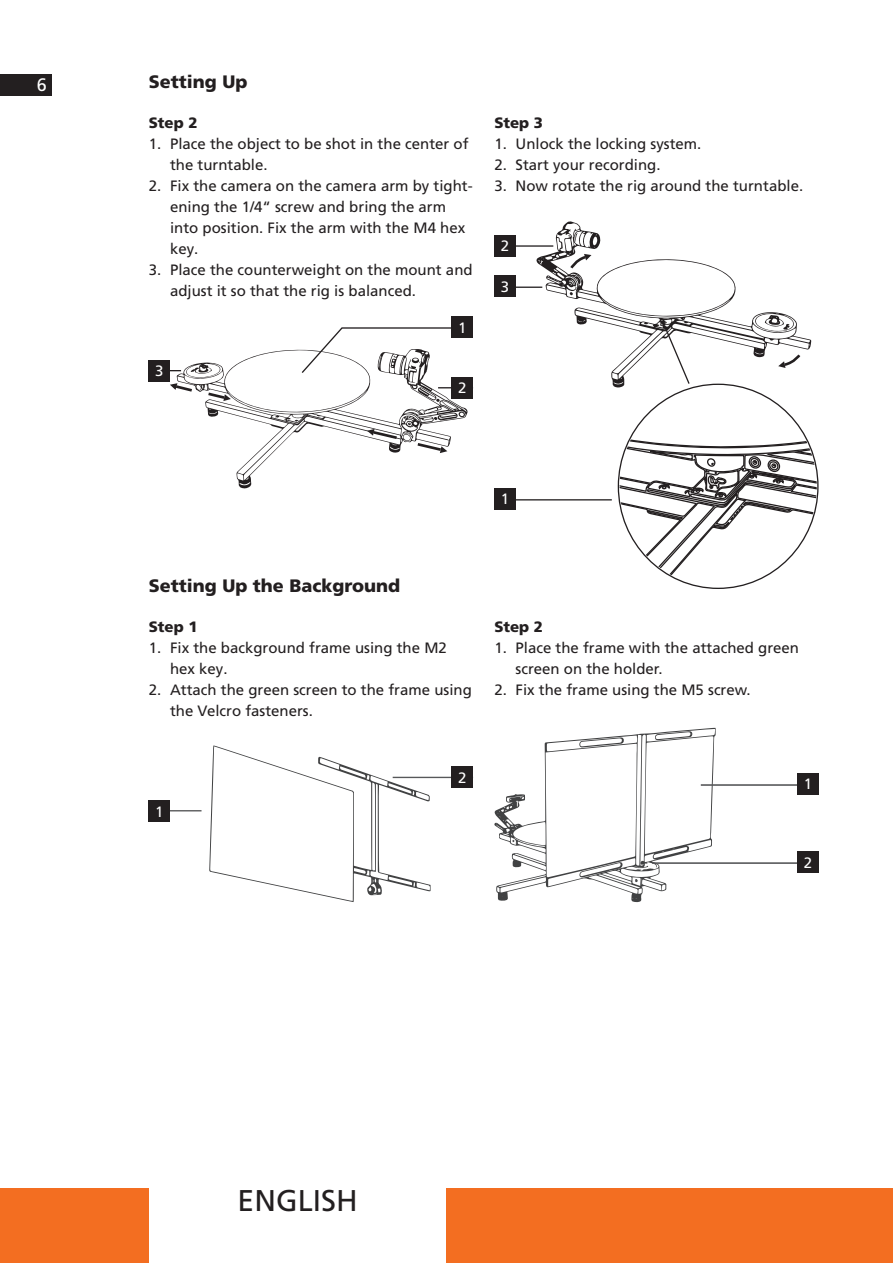
<style>
.page{position:relative;width:893px;height:1263px;background:#fff}
.page>*{position:absolute;margin:0;border:0;box-sizing:border-box;transform-origin:0 0}
.t1{font:30px "Frutiger LT Pro";color:#231f20}
.t2{font:900 18px "Frutiger LT Pro";color:#231f20}
.t3{font:18px "Frutiger LT Pro";color:#fff}
.t4{font:15px/21px "Frutiger LT Pro";color:#231f20}
.t5{font:900 15px "Frutiger LT Pro";color:#231f20}
.t6{font:15px "Frutiger LT Pro";color:#fff}
</style>
<div class="page">
<div style="left:0;top:1188px;width:149px;height:75px;background:#f36e21"></div>
<div style="left:446px;top:1188px;width:447px;height:75px;background:#f36e21"></div>
<div style="left:0;top:74px;width:51px;height:22px;background:#231f20"></div>
<svg style="left:555px;top:221px;width:256px;height:164px"></svg>
<svg style="left:765px;top:315px;width:25px;height:15px"></svg>
<svg style="left:568px;top:231px;width:10px;height:11px"></svg>
<svg style="left:494px;top:245px;width:197px;height:256px"></svg>
<svg style="left:619px;top:385px;width:198px;height:202px"></svg>
<svg style="left:569px;top:254px;width:22px;height:16px"></svg>
<svg style="left:778px;top:353px;width:24px;height:15px"></svg>
<div style="left:494px;top:235px;width:22px;height:21px;background:#231f20"></div>
<div style="left:494px;top:275px;width:22px;height:22px;background:#231f20"></div>
<div style="left:494px;top:488px;width:22px;height:21px;background:#231f20"></div>
<svg style="left:209px;top:745px;width:222px;height:157px"></svg>
<hr style="left:149px;top:810px;width:53px;height:1px;background:#57585a">
<hr style="left:393px;top:777px;width:80px;height:1px;background:#57585a">
<div style="left:149px;top:800px;width:21px;height:22px;background:#231f20"></div>
<div style="left:452px;top:766px;width:21px;height:22px;background:#231f20"></div>
<svg style="left:494px;top:728px;width:222px;height:174px"></svg>
<hr style="left:652px;top:862px;width:167px;height:2px;background:#57585a">
<hr style="left:701px;top:784px;width:118px;height:2px;background:#57585a">
<div style="left:797px;top:773px;width:22px;height:21px;background:#231f20"></div>
<div style="left:797px;top:851px;width:22px;height:22px;background:#231f20"></div>
<svg style="left:148px;top:327px;width:326px;height:162px"></svg>
<div style="left:452px;top:317px;width:21px;height:21px;background:#231f20"></div>
<div style="left:452px;top:377px;width:21px;height:21px;background:#231f20"></div>
<div style="left:149px;top:360px;width:21px;height:21px;background:#231f20"></div>
<p class="t3" style="left:37px;top:74px;width:12px">6</p>
<p class="t2" style="left:149px;top:71px;width:100px">Setting Up</p>
<p class="t5" style="left:149px;top:113px;width:50px">Step 2</p>
<p class="t4" style="left:170px;top:133px;width:300px;text-indent:-21px">1. Place the object to be shot in the center of the turntable.</p>
<p class="t4" style="left:170px;top:175px;width:304px;text-indent:-21px">2. Fix the camera on the camera arm by tight&shy;ening the 1/4“ screw and bring the arm into position. Fix the arm with the M4 hex key.</p>
<p class="t4" style="left:170px;top:259px;width:304px;text-indent:-21px">3. Place the counterweight on the mount and adjust it so that the rig is balanced.</p>
<p class="t6" style="left:155px;top:362px;width:10px">3</p>
<p class="t6" style="left:458px;top:319px;width:10px">1</p>
<p class="t6" style="left:458px;top:379px;width:10px">2</p>
<p class="t5" style="left:494px;top:113px;width:50px">Step 3</p>
<p class="t4" style="left:494px;top:133px;width:209px">1. Unlock the locking system.</p>
<p class="t4" style="left:494px;top:154px;width:168px">2. Start your recording.</p>
<p class="t4" style="left:494px;top:175px;width:310px">3. Now rotate the rig around the turntable.</p>
<p class="t6" style="left:501px;top:237px;width:10px">2</p>
<p class="t6" style="left:501px;top:278px;width:10px">3</p>
<p class="t6" style="left:501px;top:490px;width:10px">1</p>
<p class="t2" style="left:149px;top:575px;width:253px">Setting Up the Background</p>
<p class="t5" style="left:149px;top:617px;width:50px">Step 1</p>
<p class="t4" style="left:170px;top:637px;width:278px;text-indent:-21px">1. Fix the background frame using the M2 hex key.</p>
<p class="t4" style="left:170px;top:679px;width:303px;text-indent:-21px">2. Attach the green screen to the frame using the Velcro fasteners.</p>
<p class="t6" style="left:155px;top:802px;width:10px">1</p>
<p class="t6" style="left:458px;top:769px;width:10px">2</p>
<p class="t5" style="left:494px;top:617px;width:50px">Step 2</p>
<p class="t4" style="left:516px;top:637px;width:285px;text-indent:-21px">1. Place the frame with the attached green screen on the holder.</p>
<p class="t4" style="left:494px;top:679px;width:258px">2. Fix the frame using the M5 screw.</p>
<p class="t6" style="left:804px;top:775px;width:10px">1</p>
<p class="t6" style="left:804px;top:854px;width:10px">2</p>
<p class="t1" style="left:238px;top:1183px;width:121px">ENGLISH</p>
</div>
